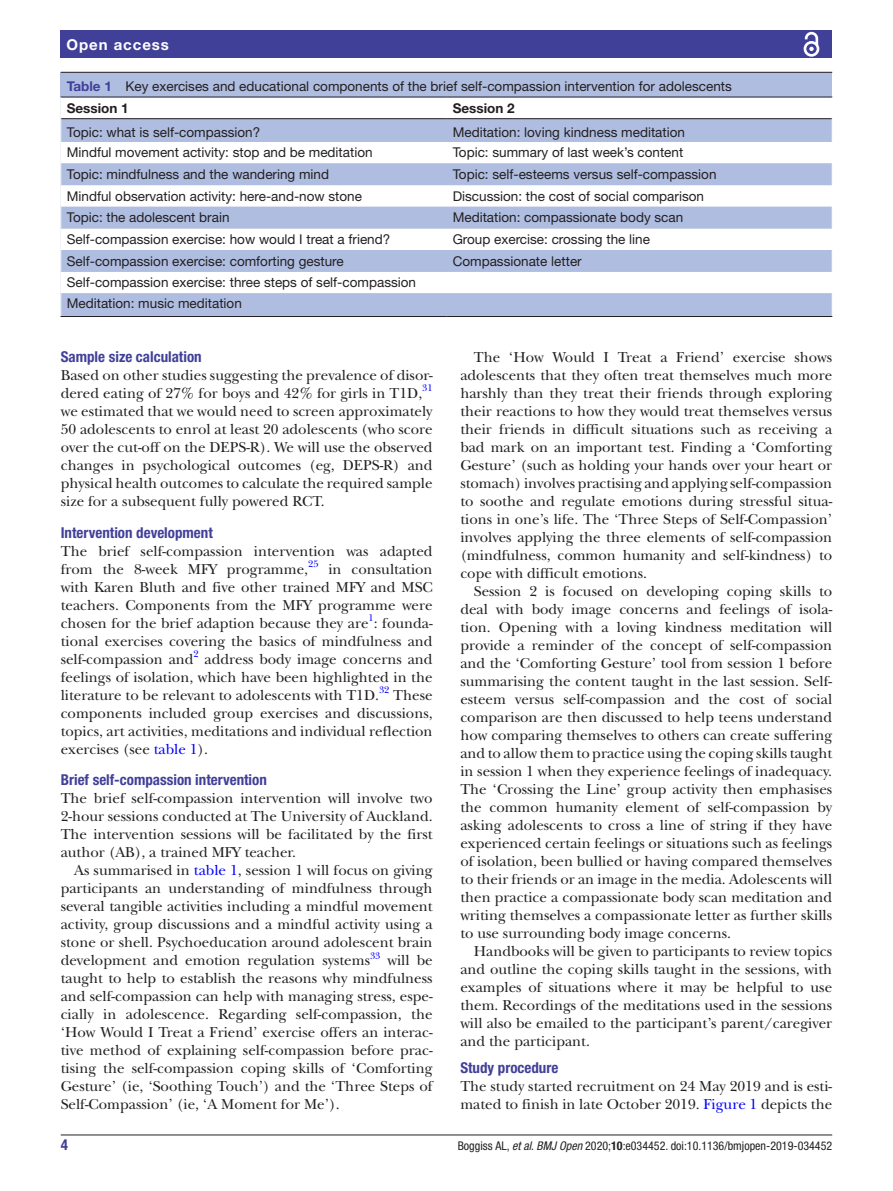
<style>
.page{position:relative;width:893px;height:1191px;background:#fff}
.page>*{position:absolute;margin:0;border:0;box-sizing:border-box;transform-origin:0 0}
.t1{font:15px/18px "New Baskerville";color:#231f20;text-align:justify}
.t2{font:700 condensed 15px "Helvetica Neue LT Std";color:#414099}
.t3{font:700 15px "Helvetica Neue LT Std";letter-spacing:.065em;color:#fff}
.t4{font:13.5px/22px "Helvetica Neue LT Std";color:#231f20}
.t5{font:700 13.5px "Helvetica Neue LT Std";color:#231f20}
.t6{font:condensed 12px "Helvetica Neue LT Std";color:#231f20}
.t7{font:9.9px "New Baskerville";color:#00f}
.s1{font-weight:700;color:#414099}
.s2{font-weight:700}
.s3{color:#00f}
.s4{font-style:italic}
</style>
<div class="page">
<hr style="left:61px;top:1134px;width:771px;height:1px;background:#231f20">
<div style="left:61px;top:31px;width:771px;height:27px;background:#414099"></div>
<svg style="left:803px;top:31px;width:17px;height:26px"></svg>
<div style="left:61px;top:73px;width:771px;height:244px;background:#afbde1"></div>
<hr style="left:61px;top:72px;width:771px;height:1px;background:#231f20">
<div style="left:61px;top:98px;width:771px;height:20px;background:#fff"></div>
<svg style="left:61px;top:119px;width:771px;height:197px"></svg>
<hr style="left:61px;top:97px;width:386px;height:1px;background:#231f20">
<hr style="left:61px;top:118px;width:386px;height:1px;background:#231f20">
<hr style="left:447px;top:97px;width:385px;height:1px;background:#231f20">
<hr style="left:447px;top:118px;width:385px;height:1px;background:#231f20">
<hr style="left:61px;top:316px;width:386px;height:1px;background:#231f20">
<hr style="left:447px;top:316px;width:385px;height:1px;background:#231f20">
<svg style="left:60px;top:97px;width:1px;height:219px"></svg>
<p class="t3" style="left:66px;top:35px;width:104px">Open access</p>
<p class="t4" style="left:67px;top:75px;width:667px"><span class="s1">Table 1</span> Key exercises and educational components of the brief self-compassion intervention for adolescents<br><span class="s2">Session 1</span></p>
<p class="t5" style="left:453px;top:99px;width:64px">Session 2</p>
<p class="t4" style="left:67px;top:121px;width:195px">Topic: what is self-compassion?</p>
<p class="t4" style="left:453px;top:121px;width:234px">Meditation: loving kindness meditation</p>
<p class="t4" style="left:67px;top:141px;width:307px">Mindful movement activity: stop and be meditation</p>
<p class="t4" style="left:453px;top:141px;width:232px">Topic: summary of last week’s content</p>
<p class="t4" style="left:67px;top:163px;width:264px">Topic: mindfulness and the wandering mind</p>
<p class="t4" style="left:453px;top:163px;width:265px">Topic: self-esteems versus self-compassion</p>
<p class="t4" style="left:67px;top:185px;width:297px">Mindful observation activity: here-and-now stone</p>
<p class="t4" style="left:453px;top:185px;width:253px">Discussion: the cost of social comparison</p>
<p class="t4" style="left:67px;top:206px;width:164px">Topic: the adolescent brain</p>
<p class="t4" style="left:453px;top:206px;width:232px">Meditation: compassionate body scan</p>
<p class="t4" style="left:67px;top:228px;width:325px">Self-compassion exercise: how would I treat a friend?</p>
<p class="t4" style="left:453px;top:228px;width:199px">Group exercise: crossing the line</p>
<p class="t4" style="left:67px;top:250px;width:279px">Self-compassion exercise: comforting gesture</p>
<p class="t4" style="left:453px;top:250px;width:131px">Compassionate letter</p>
<p class="t4" style="left:67px;top:272px;width:351px;line-height:20.1px">Self-compassion exercise: three steps of self-compassion<br>Meditation: music meditation</p>
<p class="t2" style="left:61px;top:348px;width:142px">Sample size calculation</p>
<p class="t1" style="left:61px;top:366px;width:373px">Based on other studies suggesting the prevalence of disor&shy;dered eating of 27% for boys and 42% for girls in T1D,</p>
<p class="t7" style="left:422px;top:382px;width:12px">31</p>
<p class="t1" style="left:61px;top:402px;width:373px">we estimated that we would need to screen approximately 50 adolescents to enrol at least 20 adolescents (who score over the cut-off on the DEPS-R). We will use the observed changes in psychological outcomes (eg, DEPS-R) and physical health outcomes to calculate the required sample size for a subsequent fully powered RCT.</p>
<p class="t2" style="left:61px;top:523px;width:154px">Intervention development</p>
<p class="t1" style="left:61px;top:542px;width:373px">The brief self-compassion intervention was adapted from the 8-week MFY programme,</p>
<p class="t7" style="left:308px;top:558px;width:12px">25</p>
<p class="t1" style="left:61px;top:560px;width:373px;text-indent:268px">in consultation with Karen Bluth and five other trained MFY and MSC teachers. Components from the MFY programme were chosen for the brief adaption because they are : founda-</p>
<p class="t7" style="left:369px;top:612px;width:7px">1</p>
<p class="t1" style="left:61px;top:632px;width:373px">tional exercises covering the basics of mindfulness and self-compassion and</p>
<p class="t7" style="left:194px;top:648px;width:7px">2</p>
<p class="t1" style="left:61px;top:650px;width:373px;text-indent:144px">address body image concerns and feelings of isolation, which have been highlighted in the literature to be relevant to adolescents with T1D.</p>
<p class="t7" style="left:379px;top:684px;width:12px">32</p>
<p class="t1" style="left:61px;top:686px;width:373px;text-indent:333px">These components included group exercises and discussions, topics, art activities, meditations and individual reflection exercises (see <span class="s3">table 1</span>).</p>
<p class="t2" style="left:61px;top:771px;width:208px">Brief self-compassion intervention</p>
<p class="t1" style="left:61px;top:789px;width:373px">The brief self-compassion intervention will involve two 2-hour sessions conducted at The University of Auckland.<br>The intervention sessions will be facilitated by the first author (AB), a trained MFY teacher.</p>
<p class="t1" style="left:61px;top:861px;width:373px;text-indent:13px">As summarised in <span class="s3">table 1</span>, session 1 will focus on giving participants an understanding of mindfulness through several tangible activities including a mindful movement activity, group discussions and a mindful activity using a stone or shell. Psychoeducation around adolescent brain development and emotion regulation systems<sup>33</sup></p>
<p class="t1" style="left:61px;top:951px;width:373px;text-indent:327px">will be taught to help to establish the reasons why mindfulness and self-compassion can help with managing stress, espe&shy;cially in adolescence. Regarding self-compassion, the ‘How Would I Treat a Friend’ exercise offers an interac&shy;tive method of explaining self-compassion before prac&shy;tising the self-compassion coping skills of ‘Comforting Gesture’ (ie, ‘Soothing Touch’) and the ‘Three Steps of Self-Compassion’ (ie, ‘A Moment for Me’).</p>
<p class="t1" style="left:460px;top:348px;width:373px;text-indent:14px">The ‘How Would I Treat a Friend’ exercise shows adolescents that they often treat themselves much more harshly than they treat their friends through exploring their reactions to how they would treat themselves versus their friends in difficult situations such as receiving a bad mark on an important test. Finding a ‘Comforting Gesture’ (such as holding your hands over your heart or stomach) involves practising and applying self-compassion to soothe and regulate emotions during stressful situa&shy;tions in one’s life. The ‘Three Steps of Self-Compassion’ involves applying the three elements of self-compassion (mindfulness, common humanity and self-kindness) to cope with difficult emotions.</p>
<p class="t1" style="left:460px;top:582px;width:373px;text-indent:14px">Session 2 is focused on developing coping skills to deal with body image concerns and feelings of isola&shy;tion. Opening with a loving kindness meditation will provide a reminder of the concept of self-compassion and the ‘Comforting Gesture’ tool from session 1 before summarising the content taught in the last session. Self&shy;esteem versus self-compassion and the cost of social comparison are then discussed to help teens understand how comparing themselves to others can create suffering and to allow them to practice using the coping skills taught in session 1 when they experience feelings of inadequacy.<br>The ‘Crossing the Line’ group activity then emphasises the common humanity element of self-compassion by asking adolescents to cross a line of string if they have experienced certain feelings or situations such as feelings of isolation, been bullied or having compared themselves to their friends or an image in the media. Adolescents will then practice a compassionate body scan meditation and writing themselves a compassionate letter as further skills to use surrounding body image concerns.</p>
<p class="t1" style="left:460px;top:942px;width:373px;text-indent:14px">Handbooks will be given to participants to review topics and outline the coping skills taught in the sessions, with examples of situations where it may be helpful to use them. Recordings of the meditations used in the sessions will also be emailed to the participant’s parent/caregiver and the participant.</p>
<p class="t2" style="left:460px;top:1059px;width:100px">Study procedure</p>
<p class="t1" style="left:460px;top:1077px;width:373px">The study started recruitment on 24 May 2019 and is esti&shy;mated to finish in late October 2019. <span class="s3">Figure 1</span> depicts the</p>
<p class="t2" style="left:61px;top:1135px;width:9px">4</p>
<p class="t6" style="left:458px;top:1138px;width:376px">Boggiss AL, <span class="s4">et al</span>. <span class="s4">BMJ Open</span> 2020;<span class="s2">10</span>:e034452. doi:10.1136/bmjopen-2019-034452</p>
</div>
